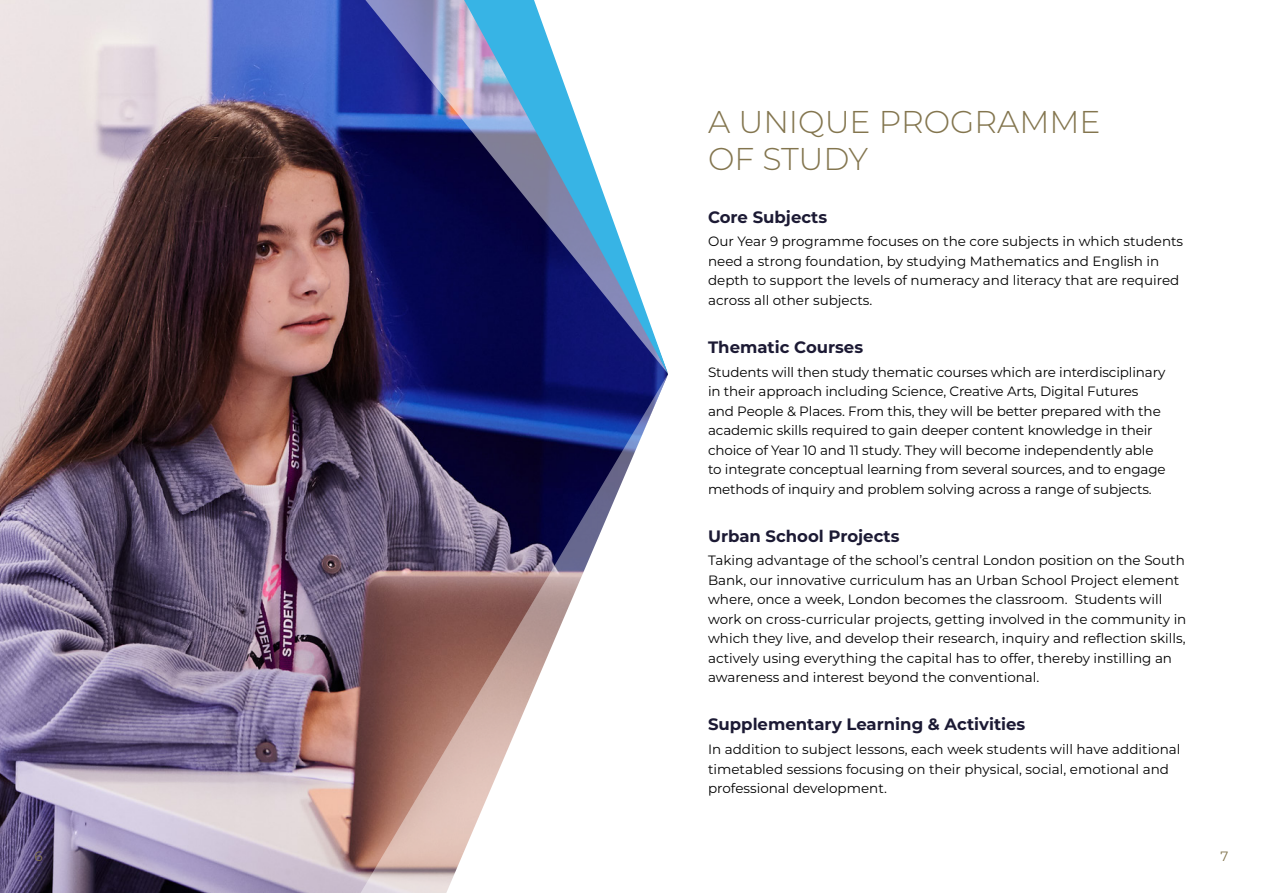
<style>
.page{position:relative;width:1263px;height:893px;background:#fff}
.page>*{position:absolute;margin:0;border:0;box-sizing:border-box;transform-origin:0 0}
.Heading{font:300 31.5px/37.8px "Montserrat";color:#83754e}
.Subheading{font:700 16.5px "Montserrat";color:#1c1a34}
.Bodycopy{font:13.5px/19.5px "Montserrat";color:#000}
.t1{font:13.5px "Montserrat";color:#83754e}
</style>
<div class="page">
<img style="left:0;top:0;width:355px;height:893px">
<svg style="left:355px;top:0;width:109px;height:374px;background:#26296e"></svg>
<svg style="left:464px;top:0;width:204px;height:374px"></svg>
<svg style="left:353px;top:374px;width:315px;height:519px"></svg>
<p class="Heading" style="left:708px;top:101px;width:394px">A UNIQUE PROGRAMME<br>OF STUDY</p>
<p class="Subheading" style="left:708px;top:205px;width:121px">Core Subjects</p>
<p class="Bodycopy" style="left:708px;top:231px;width:477px">Our Year 9 programme focuses on the core subjects in which students need a strong foundation, by studying Mathematics and English in depth to support the levels of numeracy and literacy that are required across all other subjects.</p>
<p class="Subheading" style="left:708px;top:335px;width:157px">Thematic Courses</p>
<p class="Bodycopy" style="left:708px;top:362px;width:459px">Students will then study thematic courses which are interdisciplinary in their approach including Science, Creative Arts, Digital Futures and People &amp; Places. From this, they will be better prepared with the academic skills required to gain deeper content knowledge in their choice of Year 10 and 11 study. They will become independently able to integrate conceptual learning from several sources, and to engage methods of inquiry and problem solving across a range of subjects.</p>
<p class="Subheading" style="left:708px;top:524px;width:193px">Urban School Projects</p>
<p class="Bodycopy" style="left:708px;top:550px;width:480px">Taking advantage of the school’s central London position on the South Bank, our innovative curriculum has an Urban School Project element where, once a week, London becomes the classroom. Students will work on cross-curricular projects, getting involved in the community in which they live, and develop their research, inquiry and reflection skills, actively using everything the capital has to offer, thereby instilling an awareness and interest beyond the conventional.</p>
<p class="Subheading" style="left:708px;top:713px;width:319px">Supplementary Learning &amp; Activities</p>
<p class="Bodycopy" style="left:708px;top:739px;width:474px">In addition to subject lessons, each week students will have additional timetabled sessions focusing on their physical, social, emotional and professional development.</p>
<p class="t1" style="left:34px;top:847px;width:10px">6</p>
<p class="t1" style="left:1220px;top:847px;width:9px">7</p>
</div>
